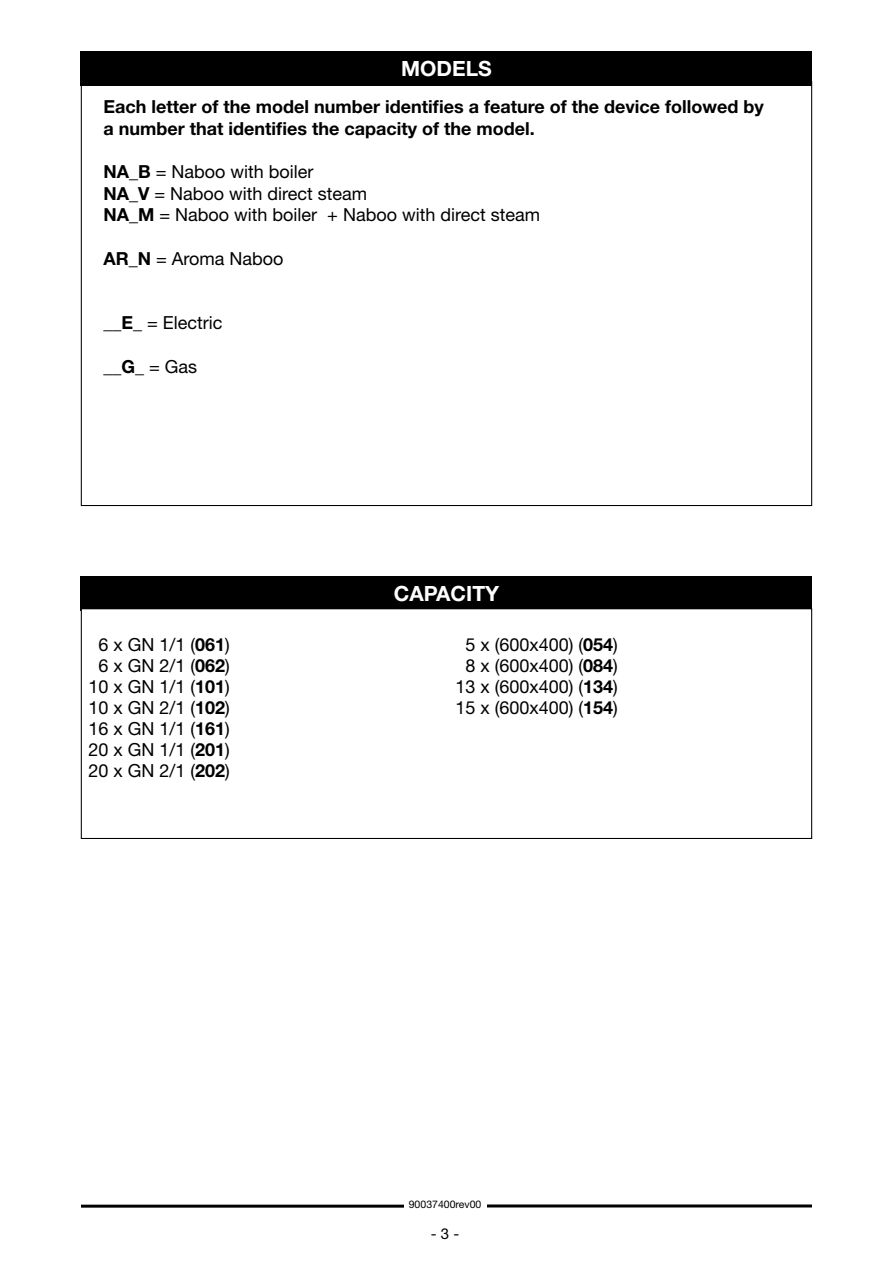
<style>
.page{position:relative;width:893px;height:1263px;background:#fff}
.page>*{position:absolute;margin:0;border:0;box-sizing:border-box;transform-origin:0 0}
.t1{font:700 21px "Helvetica Neue LT Std";color:#fff}
.t2{font:18px/21px "Helvetica Neue LT Std";color:#000;text-align:center}
.t3{font:700 18px/21.6px "Helvetica Neue LT Std";color:#000}
.t4{font:15px "Helvetica Neue LT Std";color:#000}
.t5{font:10.5px "Helvetica Neue LT Std";color:#000}
.s1{font-weight:700}
.s2{font-weight:400}
</style>
<div class="page">
<hr style="left:81px;top:1205px;width:347px;height:3px;background:#000">
<hr style="left:466px;top:1204px;width:346px;height:3px;background:#000">
<div style="left:81px;top:51px;width:731px;height:34px;background:#000"></div>
<div style="left:81px;top:577px;width:731px;height:34px;background:#000"></div>
<div style="left:81px;top:609px;width:731px;height:229px;background:#fff"></div>
<div style="left:81px;top:608px;width:731px;height:231px;border:1px solid #000"></div>
<div style="left:404px;top:1193px;width:82px;height:24px;background:#fff"></div>
<p class="t1" style="left:401px;top:55px;width:92px">MODELS</p>
<p class="t3" style="left:103px;top:96px;width:662px">Each letter of the model number identifies a feature of the device followed by a number that identifies the capacity of the model.</p>
<p class="t2" style="left:103px;top:161px;width:438px;line-height:21.6px;text-align:left"><span class="s1">NA_B</span> = Naboo with boiler<br><span class="s1">NA_V</span> = Naboo with direct steam<br><span class="s1">NA_M</span> = Naboo with boiler + Naboo with direct steam</p>
<p class="t2" style="left:103px;top:248px;width:182px"><span class="s1">AR_N</span> = Aroma Naboo</p>
<p class="t2" style="left:103px;top:312px;width:121px"><span class="s1">__E_</span> = Electric</p>
<p class="t3" style="left:103px;top:355px;width:95px">__G_ <span class="s2">= Gas</span></p>
<p class="t1" style="left:394px;top:581px;width:107px">CAPACITY</p>
<p class="t2" style="left:88px;top:634px;width:143px">6 x GN 1/1 (<span class="s1">061</span>)<br>6 x GN 2/1 (<span class="s1">062</span>)<br>10 x GN 1/1 (<span class="s1">101</span>)<br>10 x GN 2/1 (<span class="s1">102</span>)<br>16 x GN 1/1 (<span class="s1">161</span>)<br>20 x GN 1/1 (<span class="s1">201</span>)<br>20 x GN 2/1 (<span class="s1">202</span>)</p>
<p class="t2" style="left:455px;top:634px;width:164px">5 x (600x400) (<span class="s1">054</span>)<br>8 x (600x400) (<span class="s1">084</span>)<br>13 x (600x400) (<span class="s1">134</span>)<br>15 x (600x400) (<span class="s1">154</span>)</p>
<p class="t5" style="left:409px;top:1198px;width:74px">90037400rev00</p>
<p class="t4" style="left:431px;top:1225px;width:30px">- 3 -</p>
</div>
